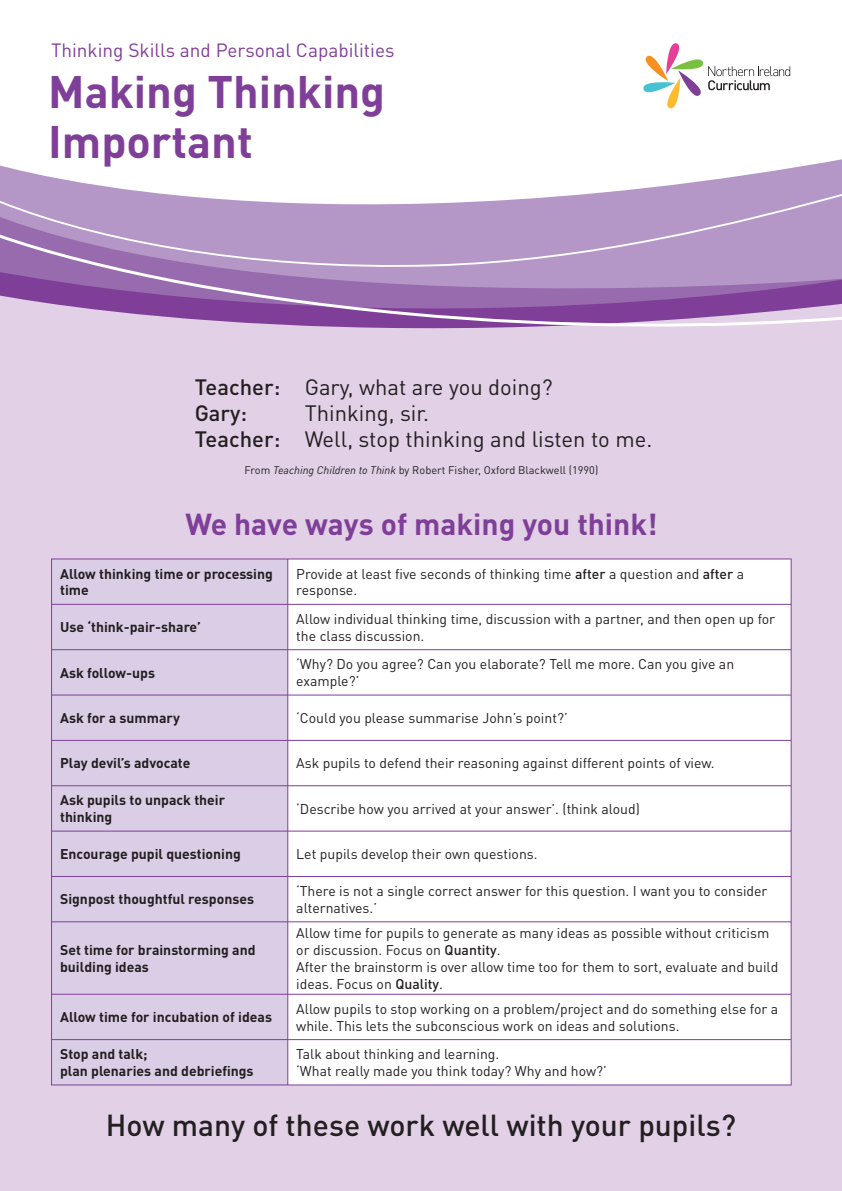
<style>
.page{position:relative;width:842px;height:1191px;background:#fff}
.page>*{position:absolute;margin:0;border:0;box-sizing:border-box;transform-origin:0 0}
.t1{font:700 45px/50px "DIN Pro";color:#7f3f98}
.t2{font:500 30px "DIN Pro";color:#231f20}
.t3{font:700 30px "DIN Pro";color:#7f3f98}
.t4{font:22px/26.4px "DIN Pro";color:#231f20}
.t5{font:19px "DIN Pro";color:#7f3f98}
.t6{font:14px/16.8px "DIN Pro";color:#231f20}
.t7{font:700 14px/16.8px "DIN Pro";color:#231f20}
.t8{font:11px "DIN Pro";color:#231f20}
.s1{font-weight:500}
.s2{font-style:italic}
</style>
<div class="page">
<div style="left:0;top:366px;width:842px;height:825px;background:#e1d0e6"></div>
<div style="left:0;top:353px;width:842px;height:13px;background:#e1d0e6"></div>
<div style="left:0;top:328px;width:842px;height:25px;background:#e1d0e6"></div>
<svg style="left:0;top:159px;width:842px;height:30px"></svg>
<svg style="left:0;top:189px;width:842px;height:36px"></svg>
<svg style="left:0;top:225px;width:842px;height:103px;background:#aa85bd"></svg>
<svg style="left:643px;top:43px;width:147px;height:65px"></svg>
<div style="left:52px;top:559px;width:235px;height:525px;background:#dacee6"></div>
<svg style="left:288px;top:559px;width:503px;height:525px"></svg>
<hr style="left:51px;top:558px;width:237px;height:1px;background:#7f3f98">
<hr style="left:51px;top:559px;width:1px;height:45px;background:#7f3f98">
<hr style="left:288px;top:558px;width:504px;height:1px;background:#7f3f98">
<hr style="left:287px;top:559px;width:1px;height:45px;background:#7f3f98">
<hr style="left:791px;top:559px;width:1px;height:45px;background:#7f3f98">
<hr style="left:51px;top:604px;width:237px;height:1px;background:#7f3f98">
<hr style="left:51px;top:605px;width:1px;height:44px;background:#7f3f98">
<hr style="left:288px;top:604px;width:504px;height:1px;background:#7f3f98">
<hr style="left:287px;top:605px;width:1px;height:44px;background:#7f3f98">
<hr style="left:791px;top:605px;width:1px;height:44px;background:#7f3f98">
<hr style="left:51px;top:649px;width:237px;height:1px;background:#7f3f98">
<hr style="left:51px;top:650px;width:1px;height:45px;background:#7f3f98">
<hr style="left:288px;top:649px;width:504px;height:1px;background:#7f3f98">
<hr style="left:287px;top:650px;width:1px;height:45px;background:#7f3f98">
<hr style="left:791px;top:650px;width:1px;height:45px;background:#7f3f98">
<hr style="left:51px;top:695px;width:237px;height:1px;background:#7f3f98">
<hr style="left:51px;top:696px;width:1px;height:44px;background:#7f3f98">
<hr style="left:288px;top:695px;width:504px;height:1px;background:#7f3f98">
<hr style="left:287px;top:696px;width:1px;height:44px;background:#7f3f98">
<hr style="left:791px;top:696px;width:1px;height:44px;background:#7f3f98">
<hr style="left:51px;top:740px;width:237px;height:1px;background:#7f3f98">
<hr style="left:51px;top:741px;width:1px;height:44px;background:#7f3f98">
<hr style="left:288px;top:740px;width:504px;height:1px;background:#7f3f98">
<hr style="left:287px;top:741px;width:1px;height:44px;background:#7f3f98">
<hr style="left:791px;top:741px;width:1px;height:44px;background:#7f3f98">
<hr style="left:51px;top:785px;width:237px;height:1px;background:#7f3f98">
<hr style="left:51px;top:786px;width:1px;height:45px;background:#7f3f98">
<hr style="left:288px;top:785px;width:504px;height:1px;background:#7f3f98">
<hr style="left:287px;top:786px;width:1px;height:45px;background:#7f3f98">
<hr style="left:791px;top:786px;width:1px;height:45px;background:#7f3f98">
<hr style="left:51px;top:831px;width:237px;height:1px;background:#7f3f98">
<hr style="left:51px;top:832px;width:1px;height:44px;background:#7f3f98">
<hr style="left:288px;top:831px;width:504px;height:1px;background:#7f3f98">
<hr style="left:287px;top:832px;width:1px;height:44px;background:#7f3f98">
<hr style="left:791px;top:832px;width:1px;height:44px;background:#7f3f98">
<hr style="left:51px;top:876px;width:237px;height:1px;background:#7f3f98">
<hr style="left:51px;top:877px;width:1px;height:44px;background:#7f3f98">
<hr style="left:288px;top:876px;width:504px;height:1px;background:#7f3f98">
<hr style="left:287px;top:877px;width:1px;height:44px;background:#7f3f98">
<hr style="left:791px;top:877px;width:1px;height:44px;background:#7f3f98">
<hr style="left:51px;top:921px;width:237px;height:1px;background:#7f3f98">
<hr style="left:51px;top:922px;width:1px;height:72px;background:#7f3f98">
<hr style="left:288px;top:921px;width:504px;height:1px;background:#7f3f98">
<hr style="left:287px;top:922px;width:1px;height:72px;background:#7f3f98">
<hr style="left:791px;top:922px;width:1px;height:72px;background:#7f3f98">
<hr style="left:51px;top:994px;width:237px;height:1px;background:#7f3f98">
<hr style="left:51px;top:995px;width:1px;height:44px;background:#7f3f98">
<hr style="left:288px;top:994px;width:504px;height:1px;background:#7f3f98">
<hr style="left:287px;top:995px;width:1px;height:44px;background:#7f3f98">
<hr style="left:791px;top:995px;width:1px;height:44px;background:#7f3f98">
<hr style="left:51px;top:1039px;width:237px;height:1px;background:#7f3f98">
<hr style="left:51px;top:1040px;width:1px;height:44px;background:#7f3f98">
<hr style="left:288px;top:1039px;width:504px;height:1px;background:#7f3f98">
<hr style="left:287px;top:1040px;width:1px;height:44px;background:#7f3f98">
<hr style="left:791px;top:1040px;width:1px;height:44px;background:#7f3f98">
<hr style="left:51px;top:1084px;width:237px;height:1px;background:#7f3f98">
<hr style="left:288px;top:1084px;width:504px;height:1px;background:#7f3f98">
<h3 class="t5" style="left:51px;top:44px;width:345px">Thinking Skills and Personal Capabilities</h3>
<h1 class="t1" style="left:48px;top:72px;width:339px">Making Thinking<br>Important</h1>
<h3 class="t4" style="left:195px;top:376px;width:359px"><span class="s1">Teacher:</span> Gary, what are you doing?<br><span class="s1">Gary:</span></h3>
<h3 class="t4" style="left:195px;top:403px;width:459px;text-indent:110px">Thinking, sir.<br><span class="s1">Teacher:</span> Well, stop thinking and listen to me.</h3>
<p class="t8" style="left:245px;top:466px;width:355px">From <span class="s2">Teaching Children to Think</span> by Robert Fisher, Oxford Blackwell (1990)</p>
<h2 class="t3" style="left:185px;top:513px;width:474px">We have ways of making you think!</h2>
<p class="t7" style="left:60px;top:567px;width:214px">Allow thinking time or processing time</p>
<p class="t6" style="left:296px;top:567px;width:449px">Provide at least five seconds of thinking time <span class="s1">after</span> a question and <span class="s1">after</span> a response.</p>
<p class="t7" style="left:60px;top:621px;width:143px">Use ‘think-pair-share’</p>
<p class="t6" style="left:296px;top:612px;width:480px">Allow individual thinking time, discussion with a partner, and then open up for the class discussion.</p>
<p class="t7" style="left:60px;top:666px;width:96px">Ask follow-ups</p>
<p class="t6" style="left:296px;top:658px;width:439px">‘Why? Do you agree? Can you elaborate? Tell me more. Can you give an example?’</p>
<p class="t7" style="left:60px;top:711px;width:121px">Ask for a summary</p>
<p class="t6" style="left:296px;top:711px;width:273px">‘Could you please summarise John’s point?’</p>
<p class="t7" style="left:60px;top:757px;width:132px">Play devil’s advocate</p>
<p class="t6" style="left:296px;top:757px;width:420px">Ask pupils to defend their reasoning against different points of view.</p>
<p class="t7" style="left:60px;top:794px;width:167px">Ask pupils to unpack their thinking</p>
<p class="t6" style="left:296px;top:802px;width:345px">‘Describe how you arrived at your answer’. (think aloud)</p>
<p class="t7" style="left:60px;top:847px;width:182px">Encourage pupil questioning</p>
<p class="t6" style="left:296px;top:847px;width:243px">Let pupils develop their own questions.</p>
<p class="t7" style="left:60px;top:893px;width:195px">Signpost thoughtful responses</p>
<p class="t6" style="left:296px;top:884px;width:473px">‘There is not a single correct answer for this question. I want you to consider alternatives.’</p>
<p class="t7" style="left:60px;top:943px;width:197px">Set time for brainstorming and building ideas</p>
<p class="t6" style="left:296px;top:926px;width:484px">Allow time for pupils to generate as many ideas as possible without criticism or discussion. Focus on <span class="s1">Quantity</span>.<br>After the brainstorm is over allow time too for them to sort, evaluate and build ideas. Focus on <span class="s1">Quality</span>.</p>
<p class="t7" style="left:60px;top:1011px;width:213px">Allow time for incubation of ideas</p>
<p class="t6" style="left:296px;top:1002px;width:483px">Allow pupils to stop working on a problem/project and do something else for a while. This lets the subconscious work on ideas and solutions.</p>
<p class="t7" style="left:60px;top:1047px;width:195px">Stop and talk;<br>plan plenaries and debriefings</p>
<p class="t6" style="left:296px;top:1047px;width:312px">Talk about thinking and learning.<br>‘What really made you think today? Why and how?’</p>
<h2 class="t2" style="left:106px;top:1114px;width:632px">How many of these work well with your pupils?</h2>
</div>
